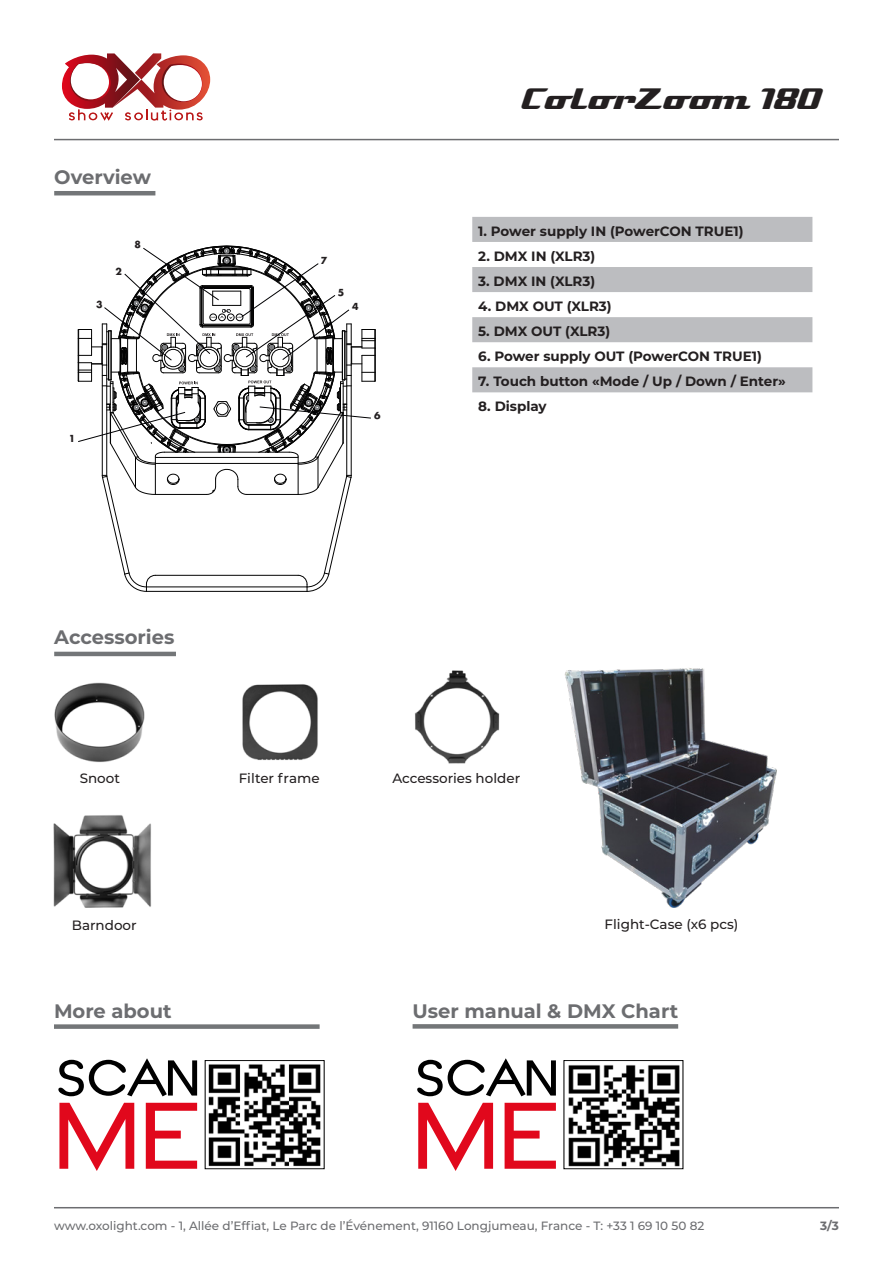
<style>
.page{position:relative;width:893px;height:1263px;background:#fff}
.page>*{position:absolute;margin:0;border:0;box-sizing:border-box;transform-origin:0 0}
.t1{font:30px "Atomatic W01";color:#231f20}
.t2{font:700 19.5px "Montserrat";color:#6c6d70}
.Titre{font:700 13.5px "Montserrat";color:#231f20}
.Titre-2{font:500 13.5px "Montserrat";color:#231f20}
.t3{font:500 12px "Montserrat";color:#6c6d70}
.t4{font:700 12px "Montserrat";color:#6c6d70}
.t5{font:700 9.45px "Futura";color:#231f20}
</style>
<div class="page">
<hr style="left:54px;top:139px;width:785px;height:1px;background:#6c6d70">
<hr style="left:54px;top:1207px;width:785px;height:1px;background:#6c6d70">
<svg style="left:58px;top:1058px;width:139px;height:38px"></svg>
<svg style="left:59px;top:1103px;width:75px;height:68px"></svg>
<svg style="left:146px;top:1103px;width:51px;height:66px"></svg>
<img style="left:208px;top:1064px;width:113px;height:103px">
<svg style="left:62px;top:53px;width:148px;height:68px"></svg>
<hr style="left:54px;top:191px;width:101px;height:4px;background:#737678">
<svg style="left:77px;top:245px;width:299px;height:347px"></svg>
<svg style="left:472px;top:217px;width:340px;height:175px;fill:#bcbdc0"></svg>
<div style="left:54px;top:1024px;width:266px;height:5px;background:#737678"></div>
<div style="left:413px;top:1024px;width:265px;height:5px;background:#737678"></div>
<svg style="left:417px;top:1058px;width:139px;height:38px"></svg>
<svg style="left:418px;top:1103px;width:75px;height:68px"></svg>
<svg style="left:505px;top:1103px;width:51px;height:66px"></svg>
<img style="left:568px;top:1065px;width:112px;height:102px">
<hr style="left:54px;top:652px;width:122px;height:4px;background:#737678">
<img style="left:564px;top:668px;width:213px;height:240px">
<img style="left:54px;top:682px;width:91px;height:81px">
<img style="left:242px;top:684px;width:76px;height:76px">
<img style="left:415px;top:670px;width:85px;height:94px">
<img style="left:53px;top:815px;width:98px;height:93px">
<p class="t2" style="left:54px;top:163px;width:98px">Overview</p>
<p class="t5" style="left:96px;top:298px;width:8px">3</p>
<p class="t5" style="left:115px;top:265px;width:8px">2</p>
<p class="t5" style="left:135px;top:239px;width:8px">8</p>
<p class="t5" style="left:69px;top:432px;width:8px">1</p>
<p class="t2" style="left:54px;top:623px;width:122px">Accessories</p>
<p class="t5" style="left:321px;top:254px;width:8px">7</p>
<p class="t5" style="left:338px;top:286px;width:8px">5</p>
<p class="t5" style="left:352px;top:300px;width:8px">4</p>
<p class="t5" style="left:374px;top:409px;width:8px">6</p>
<h1 class="t1" style="left:521px;top:81px;width:303px">ColorZoom 180</h1>
<p class="Titre" style="left:478px;top:221px;width:267px">1. Power supply IN (PowerCON TRUE1)</p>
<p class="Titre" style="left:478px;top:246px;width:119px">2. DMX IN (XLR3)</p>
<p class="Titre" style="left:478px;top:272px;width:119px">3. DMX IN (XLR3)</p>
<p class="Titre" style="left:478px;top:297px;width:135px">4. DMX OUT (XLR3)</p>
<p class="Titre" style="left:478px;top:322px;width:133px">5. DMX OUT (XLR3)</p>
<p class="Titre" style="left:478px;top:347px;width:285px">6. Power supply OUT (PowerCON TRUE1)</p>
<p class="Titre" style="left:478px;top:372px;width:309px">7. Touch button «Mode / Up / Down / Enter»</p>
<p class="Titre" style="left:478px;top:397px;width:70px">8. Display</p>
<p class="Titre-2" style="left:80px;top:769px;width:42px">Snoot</p>
<p class="Titre-2" style="left:239px;top:769px;width:82px">Filter frame</p>
<p class="Titre-2" style="left:392px;top:768px;width:129px">Accessories holder</p>
<p class="Titre-2" style="left:72px;top:916px;width:66px">Barndoor</p>
<p class="Titre-2" style="left:605px;top:915px;width:135px">Flight-Case (x6 pcs)</p>
<p class="t2" style="left:54px;top:997px;width:119px">More about</p>
<p class="t2" style="left:413px;top:996px;width:267px">User manual &amp; DMX Chart</p>
<p class="t3" style="left:54px;top:1217px;width:652px">www.oxolight.com - 1, Allée d’Effiat, Le Parc de l’Événement, 91160 Longjumeau, France - T: +33 1 69 10 50 82</p>
<p class="t4" style="left:820px;top:1217px;width:20px">3/3</p>
</div>
